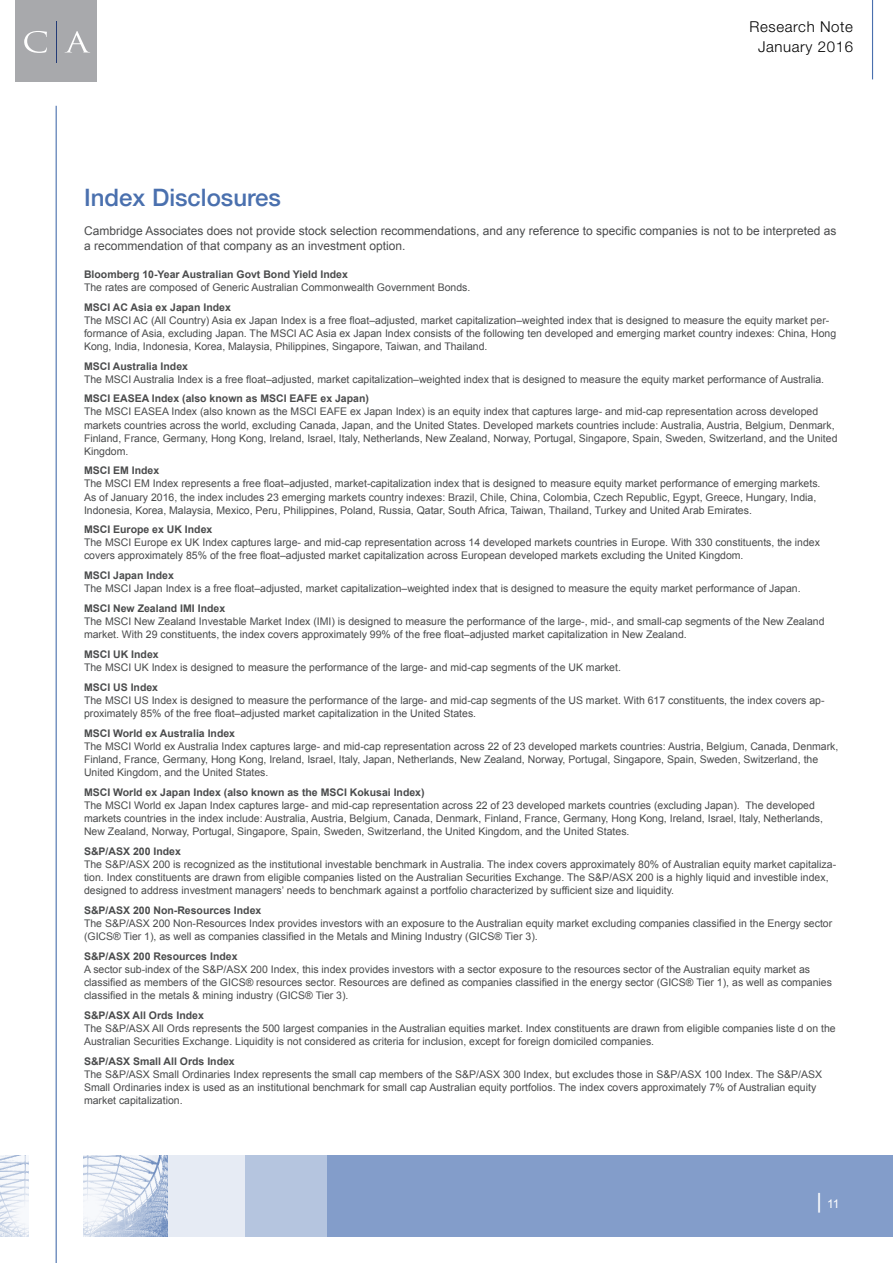
<style>
.page{position:relative;width:893px;height:1263px;background:#fff}
.page>*{position:absolute;margin:0;border:0;box-sizing:border-box;transform-origin:0 0}
.t1{font:500 24px "Helvetica Neue LT";color:#4a70ae}
.t2{font:300 15px/19.5px "Helvetica Neue LT Std";letter-spacing:.04em;color:#000;text-align:center}
.t3{font:12px/15px "Arial";color:#4a4b4c}
.t4{font:12px "Arial";color:#fff}
.t5{font:10.5px/13px "Arial";color:#4a4b4c}
.t6{font:700 10.5px "Arial";color:#4a4b4c}
.s1{font-size:21px}
</style>
<div class="page">
<hr style="left:56px;top:106px;width:1px;height:1157px;background:#4a70ae">
<div style="left:16px;top:1px;width:81px;height:81px;background:#a8a9ac"></div>
<hr style="left:56px;top:21px;width:1px;height:42px;background:#233b76">
<svg style="left:24px;top:31px;width:66px;height:22px"></svg>
<hr style="left:872px;top:0;width:1px;height:79px;background:#4a70ae">
<div style="left:165px;top:1155px;width:81px;height:81px;background:#e6ebf4"></div>
<div style="left:327px;top:1155px;width:566px;height:81px;background:#839dca"></div>
<div style="left:246px;top:1155px;width:81px;height:81px;background:#b5c5df"></div>
<img style="left:0;top:1155px;width:29px;height:81px">
<img style="left:84px;top:1155px;width:83px;height:81px">
<h2 class="t2" style="left:750px;top:17px;width:105px">Research Note<br>January 2016</h2>
<h1 class="t1" style="left:84px;top:183px;width:198px">Index Disclosures</h1>
<p class="t3" style="left:84px;top:223px;width:754px">Cambridge Associates does not provide stock selection recommendations, and any reference to specific companies is not to be interpreted as a recommendation of that company as an investment option.</p>
<p class="t6" style="left:84px;top:267px;width:265px">Bloomberg 10-Year Australian Govt Bond Yield Index</p>
<p class="t5" style="left:84px;top:281px;width:388px">The rates are composed of Generic Australian Commonwealth Government Bonds.</p>
<p class="t6" style="left:84px;top:300px;width:148px">MSCI AC Asia ex Japan Index</p>
<p class="t5" style="left:84px;top:313px;width:754px">The MSCI AC (All Country) Asia ex Japan Index is a free float–adjusted, market capitalization–weighted index that is designed to measure the equity market per&shy;formance of Asia, excluding Japan. The MSCI AC Asia ex Japan Index consists of the following ten developed and emerging market country indexes: China, Hong<br>Kong, India, Indonesia, Korea, Malaysia, Philippines, Singapore, Taiwan, and Thailand.</p>
<p class="t6" style="left:84px;top:359px;width:106px">MSCI Australia Index</p>
<p class="t5" style="left:84px;top:372px;width:742px">The MSCI Australia Index is a free float–adjusted, market capitalization–weighted index that is designed to measure the equity market performance of Australia.</p>
<p class="t6" style="left:84px;top:392px;width:286px">MSCI EASEA Index (also known as MSCI EAFE ex Japan)</p>
<p class="t5" style="left:84px;top:405px;width:755px">The MSCI EASEA Index (also known as the MSCI EAFE ex Japan Index) is an equity index that captures large- and mid-cap representation across developed markets countries across the world, excluding Canada, Japan, and the United States. Developed markets countries include: Australia, Austria, Belgium, Denmark, Finland, France, Germany, Hong Kong, Ireland, Israel, Italy, Netherlands, New Zealand, Norway, Portugal, Singapore, Spain, Sweden, Switzerland, and the United Kingdom.</p>
<p class="t6" style="left:84px;top:464px;width:77px">MSCI EM Index</p>
<p class="t5" style="left:84px;top:477px;width:738px">The MSCI EM Index represents a free float–adjusted, market-capitalization index that is designed to measure equity market performance of emerging markets.<br>As of January 2016, the index includes 23 emerging markets country indexes: Brazil, Chile, China, Colombia, Czech Republic, Egypt, Greece, Hungary, India,<br>Indonesia, Korea, Malaysia, Mexico, Peru, Philippines, Poland, Russia, Qatar, South Africa, Taiwan, Thailand, Turkey and United Arab Emirates.</p>
<p class="t6" style="left:84px;top:523px;width:130px">MSCI Europe ex UK Index</p>
<p class="t5" style="left:84px;top:536px;width:737px">The MSCI Europe ex UK Index captures large- and mid-cap representation across 14 developed markets countries in Europe. With 330 constituents, the index covers approximately 85% of the free float–adjusted market capitalization across European developed markets excluding the United Kingdom.</p>
<p class="t6" style="left:84px;top:569px;width:91px">MSCI Japan Index</p>
<p class="t5" style="left:84px;top:582px;width:718px">The MSCI Japan Index is a free float–adjusted, market capitalization–weighted index that is designed to measure the equity market performance of Japan.</p>
<p class="t6" style="left:84px;top:601px;width:143px">MSCI New Zealand IMI Index</p>
<p class="t5" style="left:84px;top:615px;width:742px">The MSCI New Zealand Investable Market Index (IMI) is designed to measure the performance of the large-, mid-, and small-cap segments of the New Zealand market. With 29 constituents, the index covers approximately 99% of the free float–adjusted market capitalization in New Zealand.</p>
<p class="t6" style="left:84px;top:647px;width:76px">MSCI UK Index</p>
<p class="t5" style="left:84px;top:661px;width:538px">The MSCI UK Index is designed to measure the performance of the large- and mid-cap segments of the UK market.</p>
<p class="t6" style="left:84px;top:680px;width:76px">MSCI US Index</p>
<p class="t5" style="left:84px;top:694px;width:742px">The MSCI US Index is designed to measure the performance of the large- and mid-cap segments of the US market. With 617 constituents, the index covers ap&shy;proximately 85% of the free float–adjusted market capitalization in the United States.</p>
<p class="t6" style="left:84px;top:726px;width:153px">MSCI World ex Australia Index</p>
<p class="t5" style="left:84px;top:740px;width:756px">The MSCI World ex Australia Index captures large- and mid-cap representation across 22 of 23 developed markets countries: Austria, Belgium, Canada, Denmark,<br>Finland, France, Germany, Hong Kong, Ireland, Israel, Italy, Japan, Netherlands, New Zealand, Norway, Portugal, Singapore, Spain, Sweden, Switzerland, the<br>United Kingdom, and the United States.</p>
<p class="t6" style="left:84px;top:785px;width:342px">MSCI World ex Japan Index (also known as the MSCI Kokusai Index)</p>
<p class="t5" style="left:84px;top:799px;width:741px">The MSCI World ex Japan Index captures large- and mid-cap representation across 22 of 23 developed markets countries (excluding Japan). The developed markets countries in the index include: Australia, Austria, Belgium, Canada, Denmark, Finland, France, Germany, Hong Kong, Ireland, Israel, Italy, Netherlands,<br>New Zealand, Norway, Portugal, Singapore, Spain, Sweden, Switzerland, the United Kingdom, and the United States.</p>
<p class="t6" style="left:84px;top:844px;width:98px">S&amp;P/ASX 200 Index</p>
<p class="t5" style="left:84px;top:858px;width:754px">The S&amp;P/ASX 200 is recognized as the institutional investable benchmark in Australia. The index covers approximately 80% of Australian equity market capitaliza&shy;tion. Index constituents are drawn from eligible companies listed on the Australian Securities Exchange. The S&amp;P/ASX 200 is a highly liquid and investible index, designed to address investment managers’ needs to benchmark against a portfolio characterized by sufficient size and liquidity.</p>
<p class="t6" style="left:84px;top:903px;width:179px">S&amp;P/ASX 200 Non-Resources Index</p>
<p class="t5" style="left:84px;top:917px;width:750px">The S&amp;P/ASX 200 Non-Resources Index provides investors with an exposure to the Australian equity market excluding companies classified in the Energy sector (GICS® Tier 1), as well as companies classified in the Metals and Mining Industry (GICS® Tier 3).</p>
<p class="t6" style="left:84px;top:949px;width:155px">S&amp;P/ASX 200 Resources Index</p>
<p class="t5" style="left:84px;top:962px;width:749px">A sector sub-index of the S&amp;P/ASX 200 Index, this index provides investors with a sector exposure to the resources sector of the Australian equity market as classified as members of the GICS® resources sector. Resources are defined as companies classified in the energy sector (GICS® Tier 1), as well as companies classified in the metals &amp; mining industry (GICS® Tier 3).</p>
<p class="t6" style="left:84px;top:1008px;width:121px">S&amp;P/ASX All Ords Index</p>
<p class="t5" style="left:84px;top:1021px;width:753px">The S&amp;P/ASX All Ords represents the 500 largest companies in the Australian equities market. Index constituents are drawn from eligible companies liste d on the<br>Australian Securities Exchange. Liquidity is not considered as criteria for inclusion, except for foreign domiciled companies.</p>
<p class="t6" style="left:84px;top:1054px;width:152px">S&amp;P/ASX Small All Ords Index</p>
<p class="t5" style="left:84px;top:1067px;width:740px">The S&amp;P/ASX Small Ordinaries Index represents the small cap members of the S&amp;P/ASX 300 Index, but excludes those in S&amp;P/ASX 100 Index. The S&amp;P/ASX<br>Small Ordinaries index is used as an institutional benchmark for small cap Australian equity portfolios. The index covers approximately 7% of Australian equity market capitalization.</p>
<p class="t4" style="left:816px;top:1196px;width:25px"><span class="s1">|</span> 11</p>
</div>
